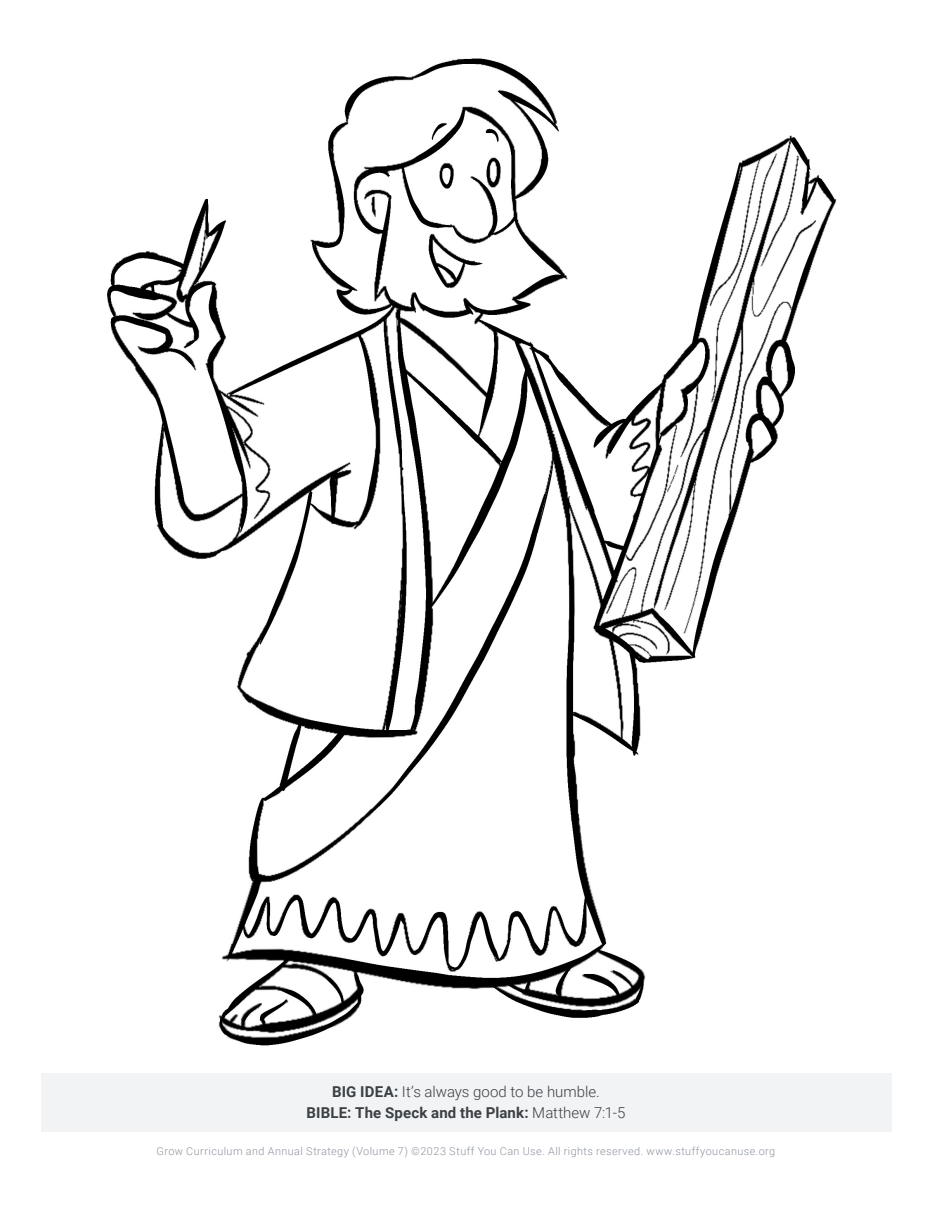
<style>
.page{position:relative;width:932px;height:1215px;background:#fff}
.page>*{position:absolute;margin:0;border:0;box-sizing:border-box;transform-origin:0 0}
.N-ColoringPg-Bible{font:700 15px "Roboto";letter-spacing:.01em;color:#3b4045}
.N-ColoringPg-BigIdea{font:300 15px "Roboto";color:#3b4045}
.t1{font:300 10.8px "Roboto";letter-spacing:.04em;color:#8d949e}
.s1{font-weight:700}
.s2{font-weight:300}
</style>
<div class="page">
<div style="left:40px;top:1073px;width:851px;height:59px;background:#f1f3f4"></div>
<img style="left:107px;top:58px;width:730px;height:988px">
<p class="N-ColoringPg-BigIdea" style="left:332px;top:1081px;width:269px"><span class="s1">BIG IDEA:</span> It’s always good to be humble.</p>
<p class="N-ColoringPg-Bible" style="left:306px;top:1102px;width:321px">BIBLE: The Speck and the Plank: <span class="s2">Matthew 7:1-5</span></p>
<p class="t1" style="left:157px;top:1144px;width:620px">Grow Curriculum and Annual Strategy (Volume 7) ©2023 Stuff You Can Use. All rights reserved. www.stuffyoucanuse.org</p>
</div>
